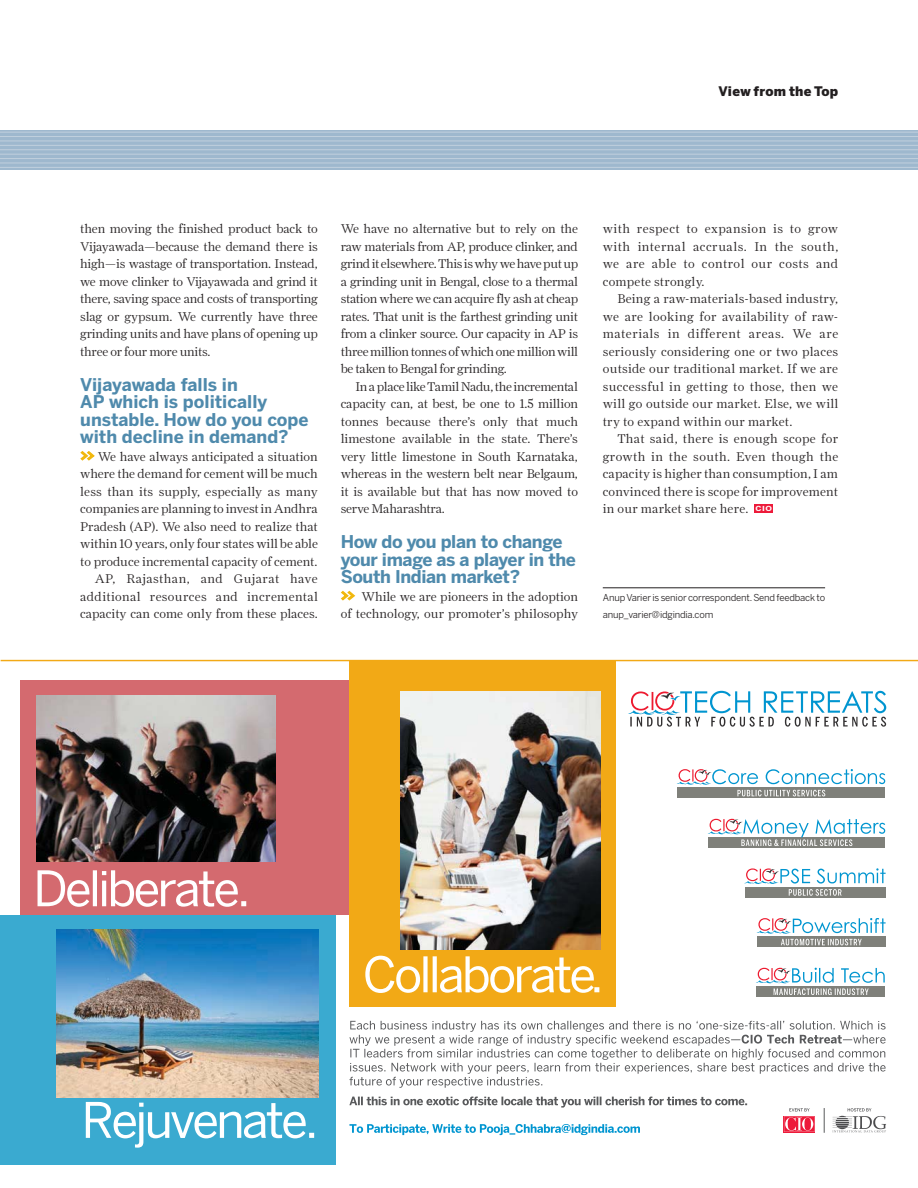
<style>
.page{position:relative;width:918px;height:1188px;background:#fff}
.page>*{position:absolute;margin:0;border:0;box-sizing:border-box;transform-origin:0 0}
.t1{font:700 17.55px/17.5px "Benton Sans";letter-spacing:-.01em;color:#4f8aac}
.t2{font:900 13.05px "Benton Sans";letter-spacing:.02em;color:#231f20}
.t3{font:300 12.75px/17.5px "Farnham Display";color:#231f20;text-align:justify}
.t4{font:9.45px/17.5px "Benton Sans";letter-spacing:-.015em;color:#231f20}
</style>
<div class="page">
<div style="left:0;top:130px;width:918px;height:40px;background:#9eb8ce"></div>
<hr style="left:0;top:132px;width:918px;height:1px;background:#c1d0de">
<hr style="left:0;top:136px;width:918px;height:1px;background:#c1d0de">
<hr style="left:0;top:141px;width:918px;height:1px;background:#c1d0de">
<hr style="left:0;top:145px;width:918px;height:1px;background:#c1d0de">
<hr style="left:0;top:149px;width:918px;height:1px;background:#c1d0de">
<hr style="left:0;top:154px;width:918px;height:1px;background:#c1d0de">
<hr style="left:0;top:158px;width:918px;height:1px;background:#c1d0de">
<hr style="left:0;top:163px;width:918px;height:1px;background:#c1d0de">
<hr style="left:0;top:167px;width:918px;height:1px;background:#c1d0de">
<svg style="left:80px;top:451px;width:15px;height:10px"></svg>
<svg style="left:340px;top:590px;width:16px;height:11px"></svg>
<hr style="left:603px;top:587px;width:222px;height:1px;background:#231f20">
<div style="left:754px;top:504px;width:19px;height:9px;background:#ed1a3a"></div>
<div style="left:20px;top:680px;width:329px;height:235px;background:#d46a6f"></div>
<div style="left:0;top:915px;width:335px;height:249px;background:#3aaad0"></div>
<div style="left:349px;top:660px;width:267px;height:347px;background:#f2a916"></div>
<svg style="left:365px;top:956px;width:234px;height:37px"></svg>
<svg style="left:86px;top:1102px;width:228px;height:46px"></svg>
<svg style="left:38px;top:870px;width:208px;height:37px"></svg>
<img style="left:401px;top:691px;width:200px;height:258px">
<img style="left:36px;top:696px;width:239px;height:165px">
<img style="left:57px;top:929px;width:261px;height:169px">
<svg style="left:349px;top:1097px;width:398px;height:11px"></svg>
<svg style="left:349px;top:1021px;width:537px;height:67px"></svg>
<div style="left:783px;top:1116px;width:32px;height:16px;background:#ed2644"></div>
<svg style="left:824px;top:1108px;width:1px;height:25px"></svg>
<svg style="left:784px;top:1108px;width:31px;height:24px"></svg>
<svg style="left:833px;top:1108px;width:53px;height:24px"></svg>
<svg style="left:349px;top:1124px;width:291px;height:11px"></svg>
<svg style="left:678px;top:796px;width:207px;height:2px"></svg>
<div style="left:709px;top:837px;width:176px;height:11px;background:#7f807a"></div>
<div style="left:745px;top:887px;width:140px;height:10px;background:#7f807a"></div>
<svg style="left:757px;top:945px;width:129px;height:2px"></svg>
<div style="left:757px;top:986px;width:128px;height:11px;background:#7f807a"></div>
<svg style="left:677px;top:769px;width:208px;height:27px"></svg>
<svg style="left:708px;top:819px;width:177px;height:27px"></svg>
<svg style="left:744px;top:868px;width:142px;height:28px"></svg>
<svg style="left:756px;top:918px;width:130px;height:27px"></svg>
<svg style="left:756px;top:968px;width:129px;height:27px"></svg>
<hr style="left:1px;top:660px;width:917px;height:1px;background:#f2a916">
<svg style="left:628px;top:691px;width:258px;height:36px"></svg>
<p class="t2" style="left:719px;top:83px;width:121px">View from the Top</p>
<p class="t3" style="left:80px;top:221px;width:239px">then moving the finished product back to Vijayawada—because the demand there is high—is wastage of transportation. Instead, we move clinker to Vijayawada and grind it there, saving space and costs of transporting slag or gypsum. We currently have three grinding units and have plans of opening up three or four more units.</p>
<h1 class="t1" style="left:80px;top:377px;width:230px">Vijayawada falls in<br>AP which is politically unstable. How do you cope with decline in demand?</h1>
<p class="t3" style="left:80px;top:448px;width:239px;text-align:right">We have always anticipated a situation where the demand for cement will be much less than its supply, especially as many companies are planning to invest in Andhra Pradesh (AP). We also need to realize that within 10 years, only four states will be able to produce incremental capacity of cement.<br>AP, Rajasthan, and Gujarat have additional resources and incremental capacity can come only from these places.</p>
<p class="t3" style="left:341px;top:221px;width:239px">We have no alternative but to rely on the raw materials from AP, produce clinker, and grind it elsewhere. This is why we have put up a grinding unit in Bengal, close to a thermal station where we can acquire fly ash at cheap rates. That unit is the farthest grinding unit from a clinker source. Our capacity in AP is three million tonnes of which one million will be taken to Bengal for grinding.</p>
<p class="t3" style="left:341px;top:378px;width:239px;text-indent:15px">In a place like Tamil Nadu, the incremental capacity can, at best, be one to 1.5 million tonnes because there’s only that much limestone available in the state. There’s very little limestone in South Karnataka, whereas in the western belt near Belgaum, it is available but that has now moved to serve Maharashtra.</p>
<h1 class="t1" style="left:341px;top:535px;width:237px">How do you plan to change your image as a player in the<br>South Indian market?</h1>
<p class="t3" style="left:341px;top:588px;width:239px;text-align:right">While we are pioneers in the adoption<br>of technology, our promoter’s philosophy</p>
<p class="t3" style="left:603px;top:221px;width:237px">with respect to expansion is to grow with internal accruals. In the south, we are able to control our costs and compete strongly.</p>
<p class="t3" style="left:603px;top:291px;width:237px;text-indent:15px">Being a raw-materials-based industry, we are looking for availability of raw&shy;materials in different areas. We are seriously considering one or two places outside our traditional market. If we are successful in getting to those, then we will go outside our market. Else, we will try to expand within our market.</p>
<p class="t3" style="left:603px;top:431px;width:237px;text-indent:15px">That said, there is enough scope for growth in the south. Even though the capacity is higher than consumption, I am convinced there is scope for improvement in our market share here. <sup>CIO</sup></p>
<p class="t4" style="left:603px;top:589px;width:224px">Anup Varier is senior correspondent. Send feedback to anup_varier@idgindia.com</p>
</div>
